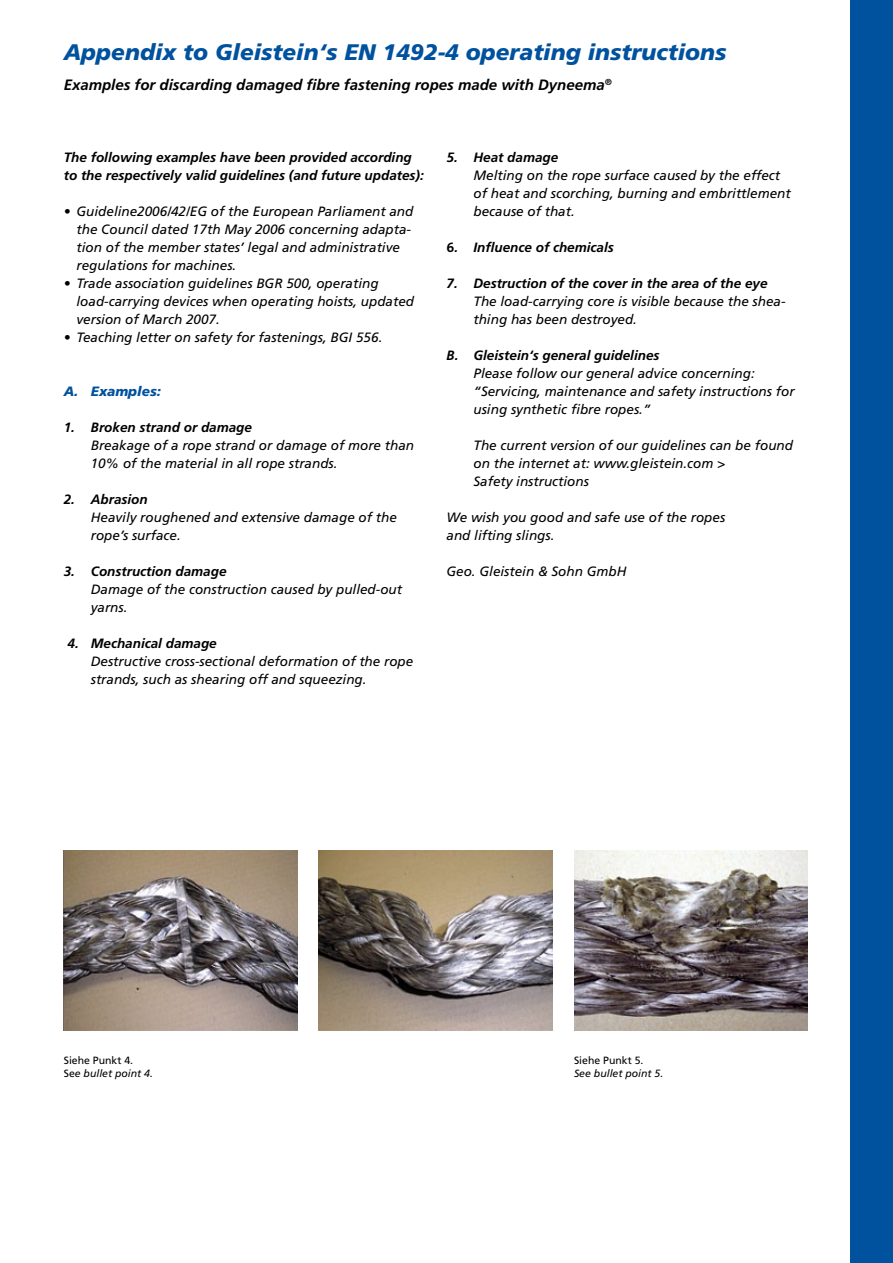
<style>
.page{position:relative;width:893px;height:1263px;background:#fff}
.page>*{position:absolute;margin:0;border:0;box-sizing:border-box;transform-origin:0 0}
.t1{font:italic 900 22.5px "Frutiger";color:#00519e}
.t2{font:italic 700 15px "Frutiger";color:#000}
.t3{font:italic 13.5px/18px "Frutiger";color:#000}
.t4{font:italic 700 13.5px/18px "Frutiger";color:#000}
.t5{font:italic 900 13.5px "Frutiger";color:#00519e}
.t6{font:10.5px/13.5px "Frutiger";color:#000}
.t7{font:italic 10.5px "Frutiger";color:#000}
.s1{font-family:"The Mix";font-style:normal}
.s2{font-style:italic}
</style>
<div class="page">
<div style="left:850px;top:0;width:43px;height:1263px;background:#00519e"></div>
<img style="left:64px;top:850px;width:234px;height:180px">
<img style="left:319px;top:850px;width:234px;height:180px">
<img style="left:574px;top:850px;width:234px;height:180px">
<h1 class="t1" style="left:64px;top:39px;width:664px">Appendix to Gleistein‘s en 1492-4 operating instructions</h1>
<p class="t2" style="left:64px;top:76px;width:549px">Examples for discarding damaged fibre fastening ropes made with Dyneema<sup>®</sup></p>
<p class="t4" style="left:64px;top:148px;width:362px">The following examples have been provided according to the respectively valid guidelines (and future updates):</p>
<p class="t3" style="left:77px;top:202px;width:338px;text-indent:-13px">• Guideline2006/42/EG of the European Parliament and the Council dated 17th May 2006 concerning adapta&shy;tion of the member states’ legal and administrative regulations for machines.</p>
<p class="t3" style="left:77px;top:274px;width:339px;text-indent:-13px">• Trade association guidelines BGR 500, operating load-carrying devices when operating hoists, updated version of March 2007.</p>
<p class="t3" style="left:64px;top:328px;width:320px">• Teaching letter on safety for fastenings, BGI 556.</p>
<p class="t5" style="left:64px;top:383px;width:99px">A. Examples:</p>
<p class="t4" style="left:64px;top:418px;width:190px">1. Broken strand or damage</p>
<p class="t3" style="left:91px;top:436px;width:325px">Breakage of a rope strand or damage of more than<br>10% of the material in all rope strands.</p>
<p class="t4" style="left:64px;top:490px;width:85px">2. Abrasion</p>
<p class="t3" style="left:91px;top:508px;width:308px">Heavily roughened and extensive damage of the rope’s surface.</p>
<p class="t4" style="left:64px;top:562px;width:164px">3. Construction damage</p>
<p class="t3" style="left:91px;top:580px;width:313px">Damage of the construction caused by pulled-out yarns.</p>
<p class="t4" style="left:68px;top:634px;width:151px">4. Mechanical damage</p>
<p class="t3" style="left:91px;top:652px;width:324px">Destructive cross-sectional deformation of the rope strands, such as shearing off and squeezing.</p>
<p class="t4" style="left:446px;top:148px;width:113px">5. Heat damage</p>
<p class="t3" style="left:473px;top:166px;width:319px">Melting on the rope surface caused by the effect of heat and scorching, burning and embrittlement because of that.</p>
<p class="t4" style="left:446px;top:238px;width:169px"><span class="s1">6</span>. Influence of chemicals</p>
<p class="t4" style="left:446px;top:274px;width:323px">7. Destruction of the cover in the area of the eye</p>
<p class="t3" style="left:473px;top:292px;width:314px">The load-carrying core is visible because the shea&shy;thing has been destroyed.</p>
<p class="t4" style="left:446px;top:346px;width:215px">B. Gleistein‘s general guidelines</p>
<p class="t3" style="left:473px;top:364px;width:323px">Please follow our general advice concerning: “Servicing, maintenance and safety instructions for using synthetic fibre ropes.”</p>
<p class="t3" style="left:473px;top:436px;width:321px">The current version of our guidelines can be found on the internet at: www.gleistein.com &gt;<br>Safety instructions</p>
<p class="t3" style="left:446px;top:508px;width:280px">We wish you good and safe use of the ropes and lifting slings.</p>
<p class="t3" style="left:446px;top:562px;width:182px">Geo. Gleistein &amp; Sohn GmbH</p>
<p class="t6" style="left:64px;top:1053px;width:91px">Siehe Punkt 4.<br>Se<span class="s2">e bullet point 4.</span></p>
<p class="t6" style="left:574px;top:1053px;width:71px">Siehe Punkt 5.</p>
<p class="t7" style="left:574px;top:1068px;width:91px">See bullet point 5.</p>
</div>
